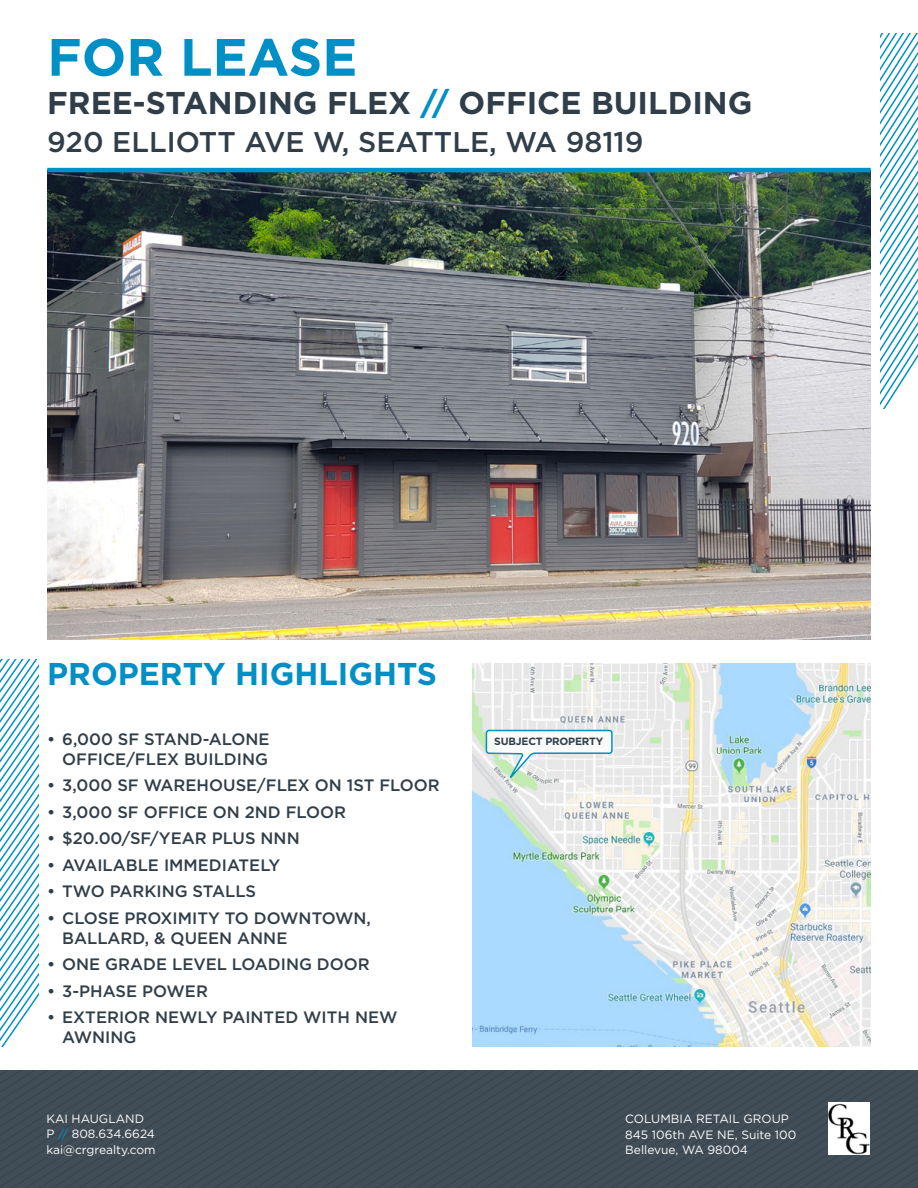
<style>
.page{position:relative;width:918px;height:1188px;background:#fff}
.page>*{position:absolute;margin:0;border:0;box-sizing:border-box;transform-origin:0 0}
.t1{font:700 52.5px "Gotham";color:#0090c6}
.t2{font:700 31.5px "Gotham";color:#303e49}
.t3{font:700 31.5px "Gotham";color:#0090c6}
.t4{font:500 28.5px "Gotham";color:#303e49}
.t5{font:500 16.5px/19.8px "Gotham";color:#303e49}
.t6{font:12px/15.5px "Gotham";color:#fff}
.t7{font:700 10.5px "Gotham";letter-spacing:-.02em;color:#303e49}
.s1{color:#0090c6}
</style>
<div class="page">
<div style="left:0;top:1070px;width:918px;height:118px;background:#424e57"></div>
<svg style="left:880px;top:34px;width:38px;height:375px"></svg>
<img style="left:829px;top:1102px;width:40px;height:52px">
<svg style="left:0;top:660px;width:39px;height:386px"></svg>
<img style="left:47px;top:172px;width:824px;height:467px">
<hr style="left:47px;top:168px;width:824px;height:4px;background:#0090c6">
<img style="left:472px;top:663px;width:399px;height:383px">
<svg style="left:485px;top:729px;width:128px;height:51px"></svg>
<h1 class="t1" style="left:47px;top:22px;width:312px">FOR LEASE</h1>
<h2 class="t2" style="left:47px;top:82px;width:707px">FREE-STANDING FLEX <span class="s1">//</span> OFFICE BUILDING</h2>
<h3 class="t4" style="left:47px;top:124px;width:598px">920 ELLIOTT AVE W, SEATTLE, WA 98119</h3>
<h2 class="t3" style="left:47px;top:653px;width:391px">PROPERTY HIGHLIGHTS</h2>
<p class="t5" style="left:47px;top:729px;width:224px;text-align:right">• 6,000 SF STAND-ALONE<br>OFFICE/FLEX BUILDING</p>
<p class="t5" style="left:47px;top:775px;width:394px">• 3,000 SF WAREHOUSE/FLEX ON 1ST FLOOR</p>
<p class="t5" style="left:47px;top:802px;width:300px">• 3,000 SF OFFICE ON 2ND FLOOR</p>
<p class="t5" style="left:47px;top:828px;width:254px">• $20.00/SF/YEAR PLUS NNN</p>
<p class="t5" style="left:47px;top:855px;width:234px">• AVAILABLE IMMEDIATELY</p>
<p class="t5" style="left:47px;top:882px;width:210px">• TWO PARKING STALLS</p>
<p class="t5" style="left:62px;top:908px;width:310px;text-indent:-15px">• CLOSE PROXIMITY TO DOWNTOWN,<br>BALLARD, &amp; QUEEN ANNE</p>
<p class="t5" style="left:47px;top:954px;width:324px">• ONE GRADE LEVEL LOADING DOOR</p>
<p class="t5" style="left:47px;top:981px;width:162px">• 3-PHASE POWER</p>
<p class="t5" style="left:62px;top:1008px;width:337px;text-indent:-15px">• EXTERIOR NEWLY PAINTED WITH NEW<br>AWNING</p>
<p class="t7" style="left:494px;top:734px;width:111px">SUBJECT PROPERTY</p>
<p class="t6" style="left:46px;top:1111px;width:111px">KAI HAUGLAND<br>P <span class="s1">//</span> 808.634.6624 kai@crgrealty.com</p>
<p class="t6" style="left:625px;top:1111px;width:173px">COLUMBIA RETAIL GROUP<br>845 106th AVE NE, Suite 100<br>Bellevue, WA 98004</p>
</div>
